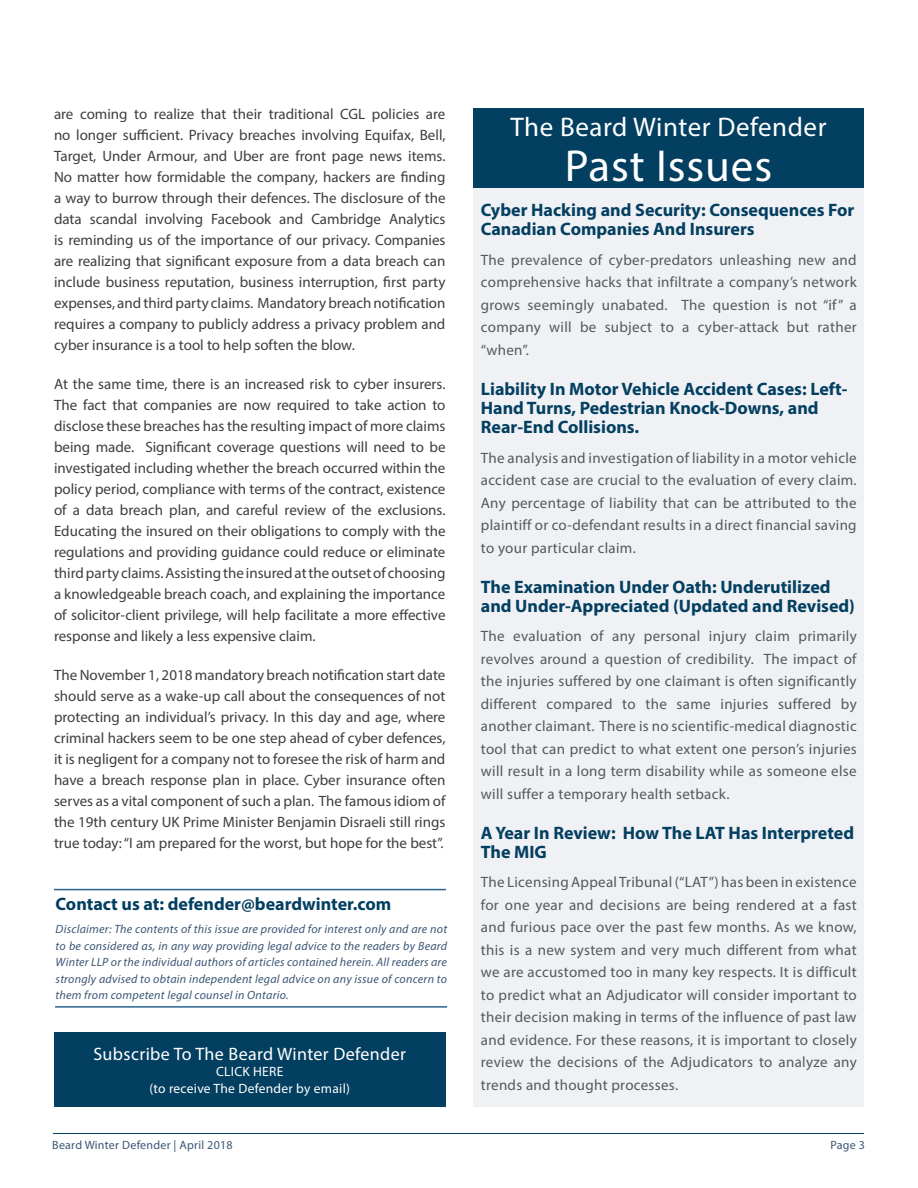
<style>
.page{position:relative;width:918px;height:1188px;background:#fff}
.page>*{position:absolute;margin:0;border:0;box-sizing:border-box;transform-origin:0 0}
.t1{font:45px "Myriad Pro";letter-spacing:.02em;color:#fff}
.t2{font:27px "Myriad Pro";letter-spacing:.02em;color:#fff}
.t3{font:700 18px/19.5px "Myriad Pro";color:#033f60}
.t4{font:18px "Myriad Pro";letter-spacing:.02em;color:#fff}
.t5{font:15px/21px "Myriad Pro";color:#3e3e3f;text-align:justify}
.t6{font:15px/22.5px "Myriad Pro";letter-spacing:.02em;color:#57585a;text-align:justify}
.t7{font:13.5px/16.5px "Myriad Pro";letter-spacing:.02em;color:#fff;text-align:center}
.t8{font:italic 12px/16.5px "Myriad Pro";letter-spacing:.02em;color:#3b5675;text-align:justify}
.t9{font:12px "Myriad Pro";letter-spacing:.02em;color:#3b5675}
</style>
<div class="page">
<hr style="left:53px;top:1133px;width:811px;height:1px;background:#033f60">
<div style="left:473px;top:188px;width:391px;height:919px;background:#f0f1f4"></div>
<hr style="left:54px;top:889px;width:392px;height:1px;background:#27638f">
<hr style="left:55px;top:1006px;width:392px;height:2px;background:#27638f">
<div style="left:54px;top:1032px;width:392px;height:75px;background:#033f60"></div>
<div style="left:473px;top:108px;width:391px;height:80px;background:#033f60"></div>
<p class="t5" style="left:54px;top:103px;width:393px">are coming to realize that their traditional CGL policies are no longer sufficient. Privacy breaches involving Equifax, Bell, Target, Under Armour, and Uber are front page news items.<br>No matter how formidable the company, hackers are finding a way to burrow through their defences. The disclosure of the data scandal involving Facebook and Cambridge Analytics is reminding us of the importance of our privacy. Companies are realizing that significant exposure from a data breach can include business reputation, business interruption, first party expenses, and third party claims. Mandatory breach notification requires a company to publicly address a privacy problem and cyber insurance is a tool to help soften the blow.</p>
<p class="t5" style="left:54px;top:373px;width:393px">At the same time, there is an increased risk to cyber insurers.<br>The fact that companies are now required to take action to disclose these breaches has the resulting impact of more claims being made. Significant coverage questions will need to be investigated including whether the breach occurred within the policy period, compliance with terms of the contract, existence of a data breach plan, and careful review of the exclusions.<br>Educating the insured on their obligations to comply with the regulations and providing guidance could reduce or eliminate third party claims. Assisting the insured at the outset of choosing a knowledgeable breach coach, and explaining the importance of solicitor-client privilege, will help facilitate a more effective response and likely a less expensive claim.</p>
<p class="t5" style="left:54px;top:664px;width:393px">The November 1, 2018 mandatory breach notification start date should serve as a wake-up call about the consequences of not protecting an individual’s privacy. In this day and age, where criminal hackers seem to be one step ahead of cyber defences, it is negligent for a company not to foresee the risk of harm and have a breach response plan in place. Cyber insurance often serves as a vital component of such a plan. The famous idiom of the 19th century UK Prime Minister Benjamin Disraeli still rings true today: “I am prepared for the worst, but hope for the best”.</p>
<p class="t3" style="left:56px;top:893px;width:337px">Contact us at: defender@beardwinter.com</p>
<p class="t8" style="left:56px;top:921px;width:393px">Disclaimer: The contents of this issue are provided for interest only and are not to be considered as, in any way providing legal advice to the readers by Beard Winter LLP or the individual authors of articles contained herein. All readers are strongly advised to obtain independent legal advice on any issue of concern to them from competent legal counsel in Ontario.</p>
<p class="t4" style="left:93px;top:1043px;width:314px">Subscribe To The Beard Winter Defender</p>
<p class="t7" style="left:150px;top:1064px;width:202px">CLICK HERE<br>(to receive The Defender by email)</p>
<h2 class="t2" style="left:511px;top:110px;width:317px">The Beard Winter Defender</h2>
<h1 class="t1" style="left:565px;top:138px;width:209px">Past Issues</h1>
<p class="t3" style="left:481px;top:200px;width:375px">Cyber Hacking and Security: Consequences For<br>Canadian Companies And Insurers</p>
<p class="t6" style="left:481px;top:248px;width:377px">The prevalence of cyber-predators unleashing new and comprehensive hacks that infiltrate a company’s network grows seemingly unabated. The question is not “if” a company will be subject to a cyber-attack but rather “when”.</p>
<p class="t3" style="left:481px;top:378px;width:368px">Liability In Motor Vehicle Accident Cases: Left-<br>Hand Turns, Pedestrian Knock-Downs, and<br>Rear-End Collisions.</p>
<p class="t6" style="left:481px;top:446px;width:377px">The analysis and investigation of liability in a motor vehicle accident case are crucial to the evaluation of every claim.<br>Any percentage of liability that can be attributed to the plaintiff or co-defendant results in a direct financial saving to your particular claim.</p>
<p class="t3" style="left:481px;top:576px;width:376px">The Examination Under Oath: Underutilized and Under-Appreciated (Updated and Revised)</p>
<p class="t6" style="left:481px;top:625px;width:377px">The evaluation of any personal injury claim primarily revolves around a question of credibility. The impact of the injuries suffered by one claimant is often significantly different compared to the same injuries suffered by another claimant. There is no scientific-medical diagnostic tool that can predict to what extent one person’s injuries will result in a long term disability while as someone else will suffer a temporary health setback.</p>
<p class="t3" style="left:481px;top:822px;width:375px">A Year In Review: How The LAT Has Interpreted<br>The MIG</p>
<p class="t6" style="left:481px;top:871px;width:377px">The Licensing Appeal Tribunal (“LAT”) has been in existence for one year and decisions are being rendered at a fast and furious pace over the past few months. As we know, this is a new system and very much different from what we are accustomed too in many key respects. It is difficult to predict what an Adjudicator will consider important to their decision making in terms of the influence of past law and evidence. For these reasons, it is important to closely review the decisions of the Adjudicators to analyze any trends and thought processes.</p>
<p class="t9" style="left:52px;top:1138px;width:182px">Beard Winter Defender | April 2018</p>
<p class="t9" style="left:831px;top:1138px;width:36px">Page 3</p>
</div>
